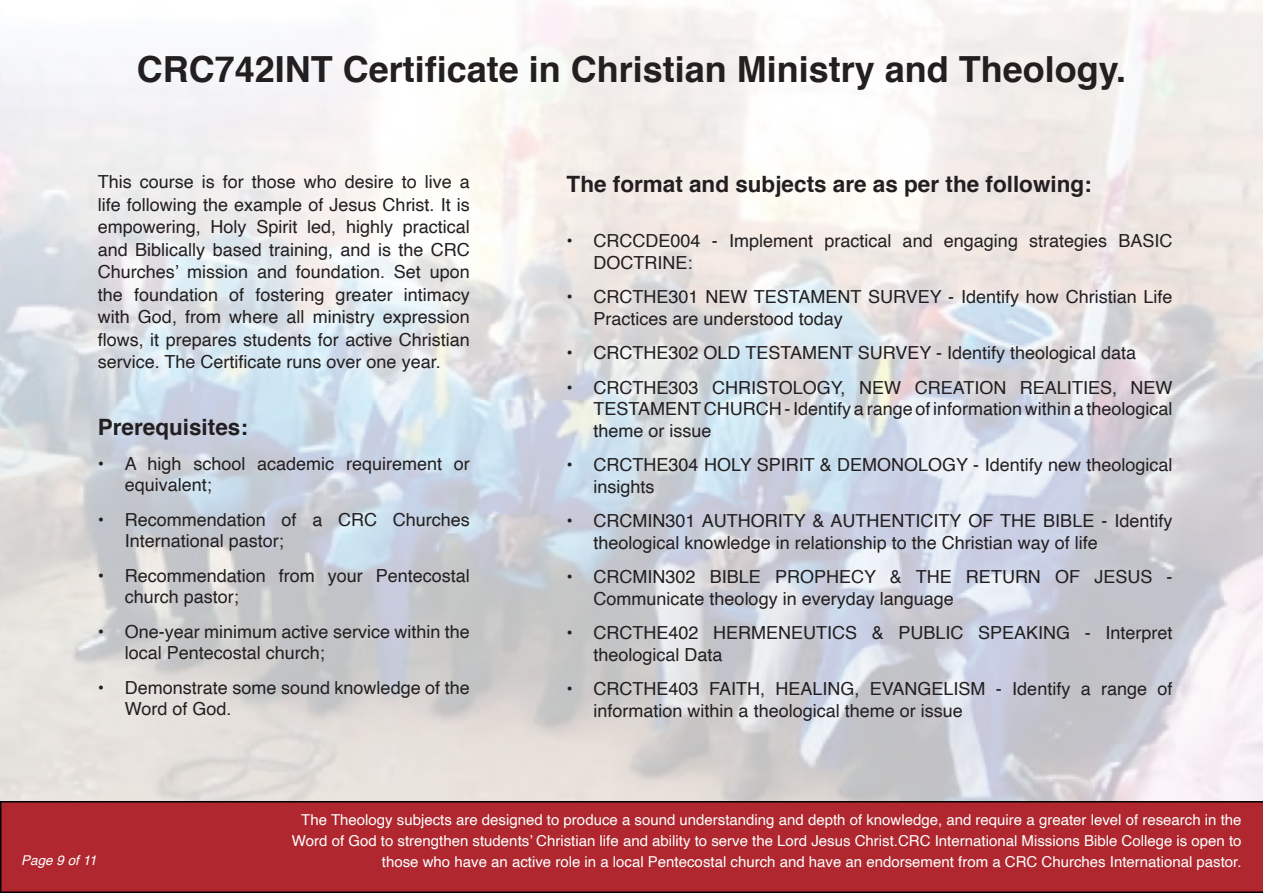
<style>
.page{position:relative;width:1263px;height:893px;background:#fff}
.page>*{position:absolute;margin:0;border:0;box-sizing:border-box;transform-origin:0 0}
.t1{font:700 36px "Helvetica";color:#231f20}
.t2{font:700 22.5px "Helvetica";color:#231f20}
.t3{font:18px/21.6px "Helvetica";color:#231f20}
.t4{font:15px/21px "Helvetica";color:#fff;text-align:right}
.t5{font:italic 13.5px "Helvetica";color:#fff}
</style>
<div class="page">
<img style="left:0;top:0;width:1263px;height:801px">
<div style="left:0;top:801px;width:1263px;height:92px;background:#b0272f"></div>
<h1 class="t1" style="left:137px;top:41px;width:991px">CRC742INT Certificate in Christian Ministry and Theology.</h1>
<p class="t3" style="left:98px;top:171px;width:374px;line-height:22.5px;text-align:justify">This course is for those who desire to live a life following the example of Jesus Christ. It is empowering, Holy Spirit led, highly practical and Biblically based training, and is the CRC Churches’ mission and foundation. Set upon the foundation of fostering greater intimacy with God, from where all ministry expression flows, it prepares students for active Christian service. The Certificate runs over one year.</p>
<p class="t2" style="left:98px;top:409px;width:152px">Prerequisites:</p>
<p class="t3" style="left:125px;top:453px;width:347px;text-indent:-27px">• A high school academic requirement or equivalent;</p>
<p class="t3" style="left:125px;top:509px;width:347px;text-indent:-27px">• Recommendation of a CRC Churches<br>International pastor;</p>
<p class="t3" style="left:125px;top:565px;width:347px;text-indent:-27px">• Recommendation from your Pentecostal church pastor;</p>
<p class="t3" style="left:125px;top:621px;width:347px;text-indent:-27px">• One-year minimum active service within the local Pentecostal church;</p>
<p class="t3" style="left:125px;top:677px;width:347px;text-indent:-27px">• Demonstrate some sound knowledge of the<br>Word of God.</p>
<p class="t2" style="left:567px;top:165px;width:527px">The format and subjects are as per the following:</p>
<p class="t3" style="left:594px;top:231px;width:580px;text-indent:-27px">• CRCCDE004 - Implement practical and engaging strategies BASIC<br>DOCTRINE:</p>
<p class="t3" style="left:594px;top:287px;width:580px;text-indent:-27px">• CRCTHE301 NEW TESTAMENT SURVEY - Identify how Christian Life<br>Practices are understood today</p>
<p class="t3" style="left:567px;top:343px;width:571px">• CRCTHE302 OLD TESTAMENT SURVEY - Identify theological data</p>
<p class="t3" style="left:594px;top:377px;width:580px;text-align:justify;text-indent:-27px">• CRCTHE303 CHRISTOLOGY, NEW CREATION REALITIES, NEW TESTAMENT CHURCH - Identify a range of information within a theological theme or issue</p>
<p class="t3" style="left:594px;top:455px;width:580px;text-indent:-27px">• CRCTHE304 HOLY SPIRIT &amp; DEMONOLOGY - Identify new theological insights</p>
<p class="t3" style="left:594px;top:511px;width:580px;text-indent:-27px">• CRCMIN301 AUTHORITY &amp; AUTHENTICITY OF THE BIBLE - Identify theological knowledge in relationship to the Christian way of life</p>
<p class="t3" style="left:594px;top:567px;width:580px;text-indent:-27px">• CRCMIN302 BIBLE PROPHECY &amp; THE RETURN OF JESUS -<br>Communicate theology in everyday language</p>
<p class="t3" style="left:594px;top:623px;width:580px;text-indent:-27px">• CRCTHE402 HERMENEUTICS &amp; PUBLIC SPEAKING - Interpret theological Data</p>
<p class="t3" style="left:594px;top:679px;width:580px;text-indent:-27px">• CRCTHE403 FAITH, HEALING, EVANGELISM - Identify a range of information within a theological theme or issue</p>
<p class="t4" style="left:292px;top:810px;width:951px">The Theology subjects are designed to produce a sound understanding and depth of knowledge, and require a greater level of research in the<br>Word of God to strengthen students’ Christian life and ability to serve the Lord Jesus Christ.CRC International Missions Bible College is open to</p>
<p class="t5" style="left:21px;top:850px;width:77px">Page 9 of 11</p>
<p class="t4" style="left:382px;top:852px;width:861px">those who have an active role in a local Pentecostal church and have an endorsement from a CRC Churches International pastor.</p>
</div>
